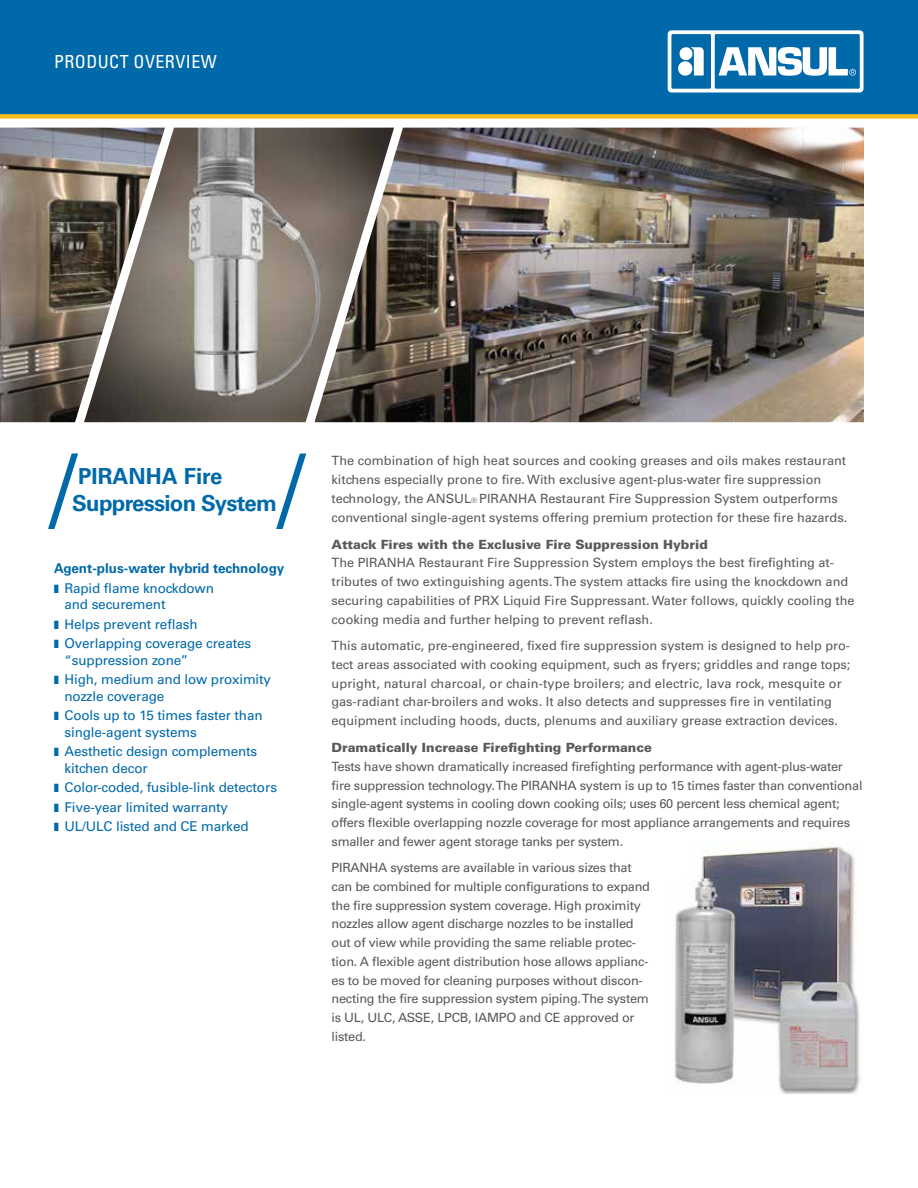
<style>
.page{position:relative;width:918px;height:1188px;background:#fff}
.page>*{position:absolute;margin:0;border:0;box-sizing:border-box;transform-origin:0 0}
.t1{font:700 22.2px/26.5px "Univers LT Std";letter-spacing:-.03em;color:#0069aa}
.t2{font:condensed 18px "Univers LT Std";letter-spacing:.025em;color:#fff}
.t3{font:13.5px/16.5px "Univers LT Std";letter-spacing:-.01em;color:#0069aa}
.t4{font:700 13.5px "Univers LT Std";color:#0069aa}
.t5{font:12.75px/18.8px "Univers LT Std";color:#58595b}
.t6{font:12.75px/18.8px "Univers LT Std";letter-spacing:-.02em;color:#58595b}
.t7{font:900 12.75px "Univers LT Std";color:#58595b}
.s1{font-size:7.5px}
</style>
<div class="page">
<img style="left:674px;top:846px;width:186px;height:248px">
<img style="left:394px;top:128px;width:470px;height:294px">
<img style="left:0;top:128px;width:84px;height:294px">
<div style="left:0;top:0;width:918px;height:114px;background:#0069aa"></div>
<svg style="left:668px;top:30px;width:196px;height:63px"></svg>
<div style="left:0;top:114px;width:918px;height:5px;background:#febe1f"></div>
<svg style="left:48px;top:453px;width:30px;height:76px"></svg>
<svg style="left:276px;top:454px;width:30px;height:75px"></svg>
<img style="left:84px;top:128px;width:310px;height:294px">
<h2 class="t2" style="left:54px;top:50px;width:164px">PRODUCT OVERVIEW</h2>
<h1 class="t1" style="left:72px;top:463px;width:206px">PIRANHA Fire<br>Suppression System</h1>
<p class="t4" style="left:54px;top:561px;width:232px">Agent-plus-water hybrid technology</p>
<p class="t3" style="left:64px;top:580px;width:151px;text-indent:-10px">■ Rapid flame knockdown and securement</p>
<p class="t3" style="left:54px;top:616px;width:145px">■ Helps prevent reflash</p>
<p class="t3" style="left:64px;top:635px;width:188px;text-indent:-10px">■ Overlapping coverage creates “suppression zone”</p>
<p class="t3" style="left:64px;top:671px;width:208px;text-indent:-10px">■ High, medium and low proximity nozzle coverage</p>
<p class="t3" style="left:64px;top:707px;width:200px;text-indent:-10px">■ Cools up to 15 times faster than single-agent systems</p>
<p class="t3" style="left:64px;top:743px;width:194px;text-indent:-10px">■ Aesthetic design complements kitchen decor</p>
<p class="t3" style="left:54px;top:779px;width:225px">■ Color-coded, fusible-link detectors</p>
<p class="t3" style="left:54px;top:799px;width:176px">■ Five-year limited warranty</p>
<p class="t3" style="left:54px;top:818px;width:196px">■ UL/ULC listed and CE marked</p>
<p class="t5" style="left:332px;top:452px;width:517px">The combination of high heat sources and cooking greases and oils makes restaurant kitchens especially prone to fire. With exclusive agent-plus-water fire suppression technology, the ANSUL<span class="s1">®</span> PIRANHA Restaurant Fire Suppression System outperforms conventional single-agent systems offering premium protection for these fire hazards.</p>
<p class="t7" style="left:332px;top:536px;width:378px">Attack Fires with the Exclusive Fire Suppression Hybrid</p>
<p class="t5" style="left:332px;top:554px;width:525px">The PIRANHA Restaurant Fire Suppression System employs the best firefighting at&shy;tributes of two extinguishing agents. The system attacks fire using the knockdown and securing capabilities of PRX Liquid Fire Suppressant. Water follows, quickly cooling the cooking media and further helping to prevent reflash.</p>
<p class="t5" style="left:332px;top:636px;width:520px">This automatic, pre-engineered, fixed fire suppression system is designed to help pro&shy;tect areas associated with cooking equipment, such as fryers; griddles and range tops; upright, natural charcoal, or chain-type broilers; and electric, lava rock, mesquite or gas-radiant char-broilers and woks. It also detects and suppresses fire in ventilating equipment including hoods, ducts, plenums and auxiliary grease extraction devices.</p>
<p class="t7" style="left:332px;top:739px;width:322px">Dramatically Increase Firefighting Performance</p>
<p class="t6" style="left:332px;top:757px;width:533px">Tests have shown dramatically increased firefighting performance with agent-plus-water fire suppression technology. The PIRANHA system is up to 15 times faster than conventional single-agent systems in cooling down cooking oils; uses 60 percent less chemical agent; offers flexible overlapping nozzle coverage for most appliance arrangements and requires smaller and fewer agent storage tanks per system.</p>
<p class="t6" style="left:332px;top:858px;width:320px">PIRANHA systems are available in various sizes that can be combined for multiple configurations to expand the fire suppression system coverage. High proximity nozzles allow agent discharge nozzles to be installed out of view while providing the same reliable protec&shy;tion. A flexible agent distribution hose allows applianc&shy;es to be moved for cleaning purposes without discon&shy;necting the fire suppression system piping. The system is UL, ULC, ASSE, LPCB, IAMPO and CE approved or listed.</p>
</div>
